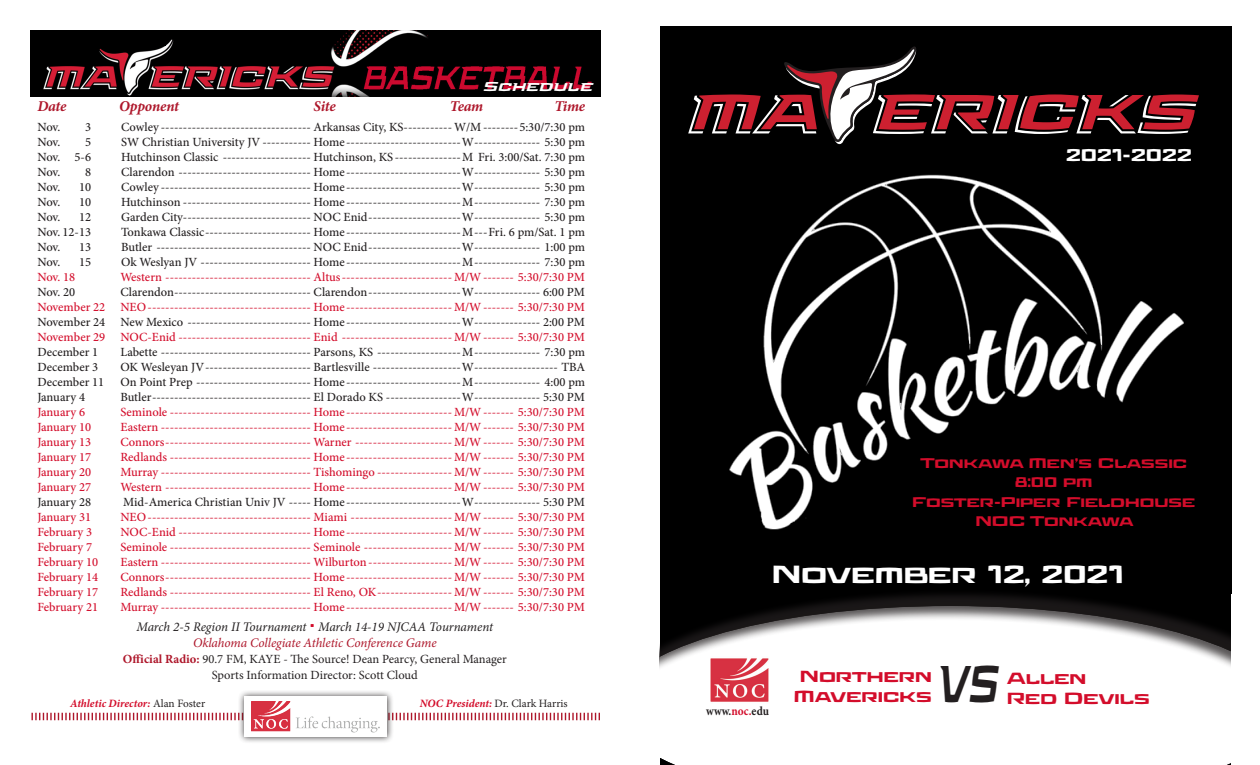
<style>
.page{position:relative;width:1260px;height:765px;background:#fff}
.page>*{position:absolute;margin:0;border:0;box-sizing:border-box;transform-origin:0 0}
.t1{font:60px "Aviano Future Black Fast";color:#231f20;scale:.5 1}
.t2{font:900 28.88px "Aviano Future";color:#fff}
.t3{font:900 19.88px "Aviano Future";color:#fff}
.t4{font:900 18.75px "Aviano Future";color:#d30d2b}
.t5{font:900 16.25px "Aviano Future";color:#d30d2b}
.t6{font:italic 700 15px "Minion Pro";letter-spacing:-.015em;color:#ae172b}
.t7{font:15px "Aviano Future Black Fast";color:#fff}
.t8{font:italic 13.12px "Minion Pro";letter-spacing:-.01em;color:#231f20}
.t9{font:italic 13.12px "Minion Pro";letter-spacing:-.005em;color:#ae172b}
.t10{font:500 12.5px "Minion Pro";color:#231f20}
.t11{font:500 12.5px "Minion Pro";color:#d30d2b}
.t12{font:12.5px "Minion Pro";color:#231f20}
.t13{font:700 12.5px "Minion Pro";letter-spacing:.01em;color:#231f20;scale:.9 1}
.t14{font:italic 700 11.25px "Minion Pro";color:#d30d2b}
.t15{font:11.25px "Minion Pro";color:#231f20}
.s1{font-weight:700;color:#ae172b}
.s2{font-weight:400;font-style:normal;color:#231f20}
.s3{font-weight:700;font-style:italic;color:#d30d2b}
.s4{color:#d30d2b}
</style>
<div class="page">
<div style="left:660px;top:26px;width:572px;height:739px;background:#000"></div>
<div style="left:615px;top:589px;width:645px;height:176px;background:#231f20;opacity:.75"></div>
<div style="left:615px;top:604px;width:645px;height:161px;background:#231f20;opacity:.75"></div>
<svg style="left:31px;top:713px;width:569px;height:7px"></svg>
<div style="left:238px;top:689px;width:156px;height:55px;background:#231f20;opacity:.9"></div>
<div style="left:245px;top:696px;width:142px;height:41px;background:#fff"></div>
<img style="left:251px;top:701px;width:128px;height:31px">
<img style="left:30px;top:30px;width:570px;height:67px">
<img style="left:729px;top:174px;width:455px;height:356px">
<svg style="left:688px;top:46px;width:511px;height:98px"></svg>
<div style="left:1232px;top:594px;width:28px;height:171px;background:#fff"></div>
<div style="left:603px;top:615px;width:55px;height:150px;background:#fff"></div>
<div style="left:77px;top:31px;width:89px;height:14px;background:#000"></div>
<img style="left:709px;top:656px;width:61px;height:48px">
<p class="t7" style="left:482px;top:80px;width:111px">Schedule</p>
<p class="t6" style="left:37px;top:95px;width:31px">Date</p>
<p class="t6" style="left:119px;top:95px;width:61px">Opponent</p>
<p class="t6" style="left:314px;top:95px;width:24px">Site</p>
<p class="t6" style="left:450px;top:95px;width:35px">Team</p>
<p class="t6" style="left:554px;top:95px;width:32px">Time</p>
<p class="t10" style="left:37px;top:118px;width:24px">Nov.</p>
<p class="t10" style="left:85px;top:118px;width:8px">3</p>
<p class="t10" style="left:121px;top:118px;width:466px">Cowley ---------------------------------- Arkansas City, KS-----------W/M--------5:30/7:30 pm</p>
<p class="t10" style="left:37px;top:133px;width:24px">Nov.</p>
<p class="t10" style="left:85px;top:133px;width:8px">5</p>
<p class="t10" style="left:121px;top:133px;width:466px">SW Christian University JV ----------- Home --------------------------W--------------- 5:30 pm</p>
<p class="t10" style="left:37px;top:148px;width:55px">Nov. 5-6</p>
<p class="t10" style="left:121px;top:148px;width:466px">Hutchinson Classic -------------------- Hutchinson, KS---------------M Fri. 3:00/Sat. 7:30 pm</p>
<p class="t10" style="left:37px;top:163px;width:24px">Nov.</p>
<p class="t10" style="left:85px;top:163px;width:8px">8</p>
<p class="t10" style="left:121px;top:163px;width:466px">Clarendon ------------------------------ Home --------------------------W--------------- 5:30 pm</p>
<p class="t10" style="left:37px;top:178px;width:24px">Nov.</p>
<p class="t10" style="left:79px;top:178px;width:14px">10</p>
<p class="t10" style="left:121px;top:178px;width:466px">Cowley ---------------------------------- Home --------------------------W--------------- 5:30 pm</p>
<p class="t10" style="left:37px;top:193px;width:24px">Nov.</p>
<p class="t10" style="left:79px;top:193px;width:14px">10</p>
<p class="t10" style="left:121px;top:193px;width:466px">Hutchinson ----------------------------- Home --------------------------M--------------- 7:30 pm</p>
<p class="t10" style="left:37px;top:208px;width:24px">Nov.</p>
<p class="t10" style="left:79px;top:208px;width:14px">12</p>
<p class="t10" style="left:121px;top:208px;width:466px">Garden City----------------------------- NOC Enid---------------------W--------------- 5:30 pm</p>
<p class="t10" style="left:37px;top:223px;width:55px">Nov. 12-13</p>
<p class="t10" style="left:121px;top:223px;width:466px">Tonkawa Classic------------------------ Home --------------------------M---Fri. 6 pm/Sat. 1 pm</p>
<p class="t10" style="left:37px;top:238px;width:24px">Nov.</p>
<p class="t10" style="left:79px;top:238px;width:14px">13</p>
<p class="t10" style="left:121px;top:238px;width:466px">Butler ----------------------------------- NOC Enid---------------------W--------------- 1:00 pm</p>
<p class="t10" style="left:37px;top:253px;width:24px">Nov.</p>
<p class="t10" style="left:79px;top:253px;width:14px">15</p>
<p class="t10" style="left:121px;top:253px;width:466px">Ok Weslyan JV ------------------------- Home --------------------------M--------------- 7:30 pm</p>
<p class="t11" style="left:37px;top:268px;width:39px">Nov. 18</p>
<p class="t11" style="left:120px;top:268px;width:466px">Western --------------------------------- Altus------------------------- M/W------- 5:30/7:30 PM</p>
<p class="t10" style="left:37px;top:283px;width:39px">Nov. 20</p>
<p class="t10" style="left:120px;top:283px;width:466px">Clarendon------------------------------- Clarendon---------------------W--------------- 6:00 PM</p>
<p class="t11" style="left:37px;top:298px;width:549px">November 22 NEO------------------------------------- Home ------------------------ M/W------- 5:30/7:30 PM</p>
<p class="t10" style="left:37px;top:313px;width:549px">November 24 New Mexico ---------------------------- Home --------------------------W--------------- 2:00 PM</p>
<p class="t11" style="left:37px;top:328px;width:549px">November 29 NOC-Enid ------------------------------ Enid ------------------------- M/W------- 5:30/7:30 PM</p>
<p class="t10" style="left:37px;top:343px;width:62px">December 1</p>
<p class="t10" style="left:120px;top:343px;width:466px">Labette ---------------------------------- Parsons, KS -------------------M--------------- 7:30 pm</p>
<p class="t10" style="left:37px;top:358px;width:62px">December 3</p>
<p class="t10" style="left:120px;top:358px;width:466px">OK Wesleyan JV------------------------ Bartlesville --------------------W------------------- TBA</p>
<p class="t10" style="left:37px;top:373px;width:68px">December 11</p>
<p class="t10" style="left:120px;top:373px;width:466px">On Point Prep -------------------------- Home --------------------------M--------------- 4:00 pm</p>
<p class="t10" style="left:37px;top:388px;width:49px">January 4</p>
<p class="t10" style="left:120px;top:388px;width:466px">Butler------------------------------------ El Dorado KS -----------------W--------------- 5:30 PM</p>
<p class="t11" style="left:37px;top:403px;width:49px">January 6</p>
<p class="t11" style="left:120px;top:403px;width:466px">Seminole -------------------------------- Home ------------------------ M/W------- 5:30/7:30 PM</p>
<p class="t11" style="left:37px;top:418px;width:55px">January 10</p>
<p class="t11" style="left:120px;top:418px;width:466px">Eastern ---------------------------------- Home ------------------------ M/W------- 5:30/7:30 PM</p>
<p class="t11" style="left:37px;top:433px;width:55px">January 13</p>
<p class="t11" style="left:120px;top:433px;width:466px">Connors--------------------------------- Warner ---------------------- M/W------- 5:30/7:30 PM</p>
<p class="t11" style="left:37px;top:448px;width:55px">January 17</p>
<p class="t11" style="left:120px;top:448px;width:466px">Redlands -------------------------------- Home ------------------------ M/W------- 5:30/7:30 PM</p>
<p class="t11" style="left:37px;top:463px;width:55px">January 20</p>
<p class="t11" style="left:120px;top:463px;width:466px">Murray ---------------------------------- Tishomingo ----------------- M/W------- 5:30/7:30 PM</p>
<p class="t11" style="left:37px;top:478px;width:55px">January 27</p>
<p class="t11" style="left:120px;top:478px;width:466px">Western --------------------------------- Home ------------------------ M/W------- 5:30/7:30 PM</p>
<p class="t10" style="left:37px;top:493px;width:55px">January 28</p>
<p class="t10" style="left:123px;top:493px;width:463px">Mid-America Christian Univ JV ----- Home --------------------------W--------------- 5:30 PM</p>
<p class="t11" style="left:37px;top:508px;width:55px">January 31</p>
<p class="t11" style="left:120px;top:508px;width:466px">NEO------------------------------------- Miami ----------------------- M/W------- 5:30/7:30 PM</p>
<p class="t11" style="left:37px;top:523px;width:56px">February 3</p>
<p class="t11" style="left:120px;top:523px;width:466px">NOC-Enid ------------------------------ Home ------------------------ M/W------- 5:30/7:30 PM</p>
<p class="t11" style="left:37px;top:538px;width:56px">February 7</p>
<p class="t11" style="left:120px;top:538px;width:466px">Seminole -------------------------------- Seminole -------------------- M/W------- 5:30/7:30 PM</p>
<p class="t11" style="left:37px;top:553px;width:62px">February 10</p>
<p class="t11" style="left:120px;top:553px;width:466px">Eastern ---------------------------------- Wilburton------------------- M/W------- 5:30/7:30 PM</p>
<p class="t11" style="left:37px;top:568px;width:62px">February 14</p>
<p class="t11" style="left:120px;top:568px;width:466px">Connors--------------------------------- Home ------------------------ M/W------- 5:30/7:30 PM</p>
<p class="t11" style="left:37px;top:583px;width:62px">February 17</p>
<p class="t11" style="left:120px;top:583px;width:466px">Redlands -------------------------------- El Reno, OK----------------- M/W------- 5:30/7:30 PM</p>
<p class="t11" style="left:37px;top:598px;width:62px">February 21</p>
<p class="t11" style="left:120px;top:598px;width:466px">Murray ---------------------------------- Home ------------------------ M/W------- 5:30/7:30 PM</p>
<p class="t8" style="left:137px;top:617px;width:358px">March 2-5 Region II Tournament <sup>.</sup> March 14-19 NJCAA Tournament</p>
<p class="t9" style="left:193px;top:634px;width:245px">Oklahoma Collegiate Athletic Conference Game</p>
<p class="t12" style="left:123px;top:651px;width:386px"><span class="s1">Official Radio:</span> 90.7 FM, KAYE - The Source! Dean Pearcy, General Manager</p>
<p class="t12" style="left:212px;top:667px;width:207px">Sports Information Director: Scott Cloud</p>
<p class="t14" style="left:70px;top:696px;width:136px">Athletic Director: <span class="s2">Alan Foster</span></p>
<p class="t15" style="left:420px;top:696px;width:149px"><span class="s3">NOC President:</span> Dr. Clark Harris</p>
<p class="t3" style="left:1066px;top:145px;width:127px">2021-2022</p>
<p class="t5" style="left:920px;top:455px;width:269px">Tonkawa Men’s Classic</p>
<p class="t5" style="left:1015px;top:474px;width:79px">8:00 pm</p>
<p class="t5" style="left:912px;top:494px;width:284px">Foster-Piper Fieldhouse</p>
<p class="t5" style="left:975px;top:513px;width:160px">NOC Tonkawa</p>
<p class="t2" style="left:772px;top:560px;width:354px">November 12, 2021</p>
<p class="t13" style="left:706px;top:702px;width:71px">www.<span class="s4">noc.</span>edu</p>
<p class="t4" style="left:800px;top:667px;width:133px">Northern</p>
<p class="t1" style="left:935px;top:655px;width:124px">VS</p>
<p class="t4" style="left:1007px;top:669px;width:81px">Allen</p>
<p class="t4" style="left:793px;top:687px;width:140px">Mavericks</p>
<p class="t4" style="left:1007px;top:689px;width:145px">Red Devils</p>
</div>
